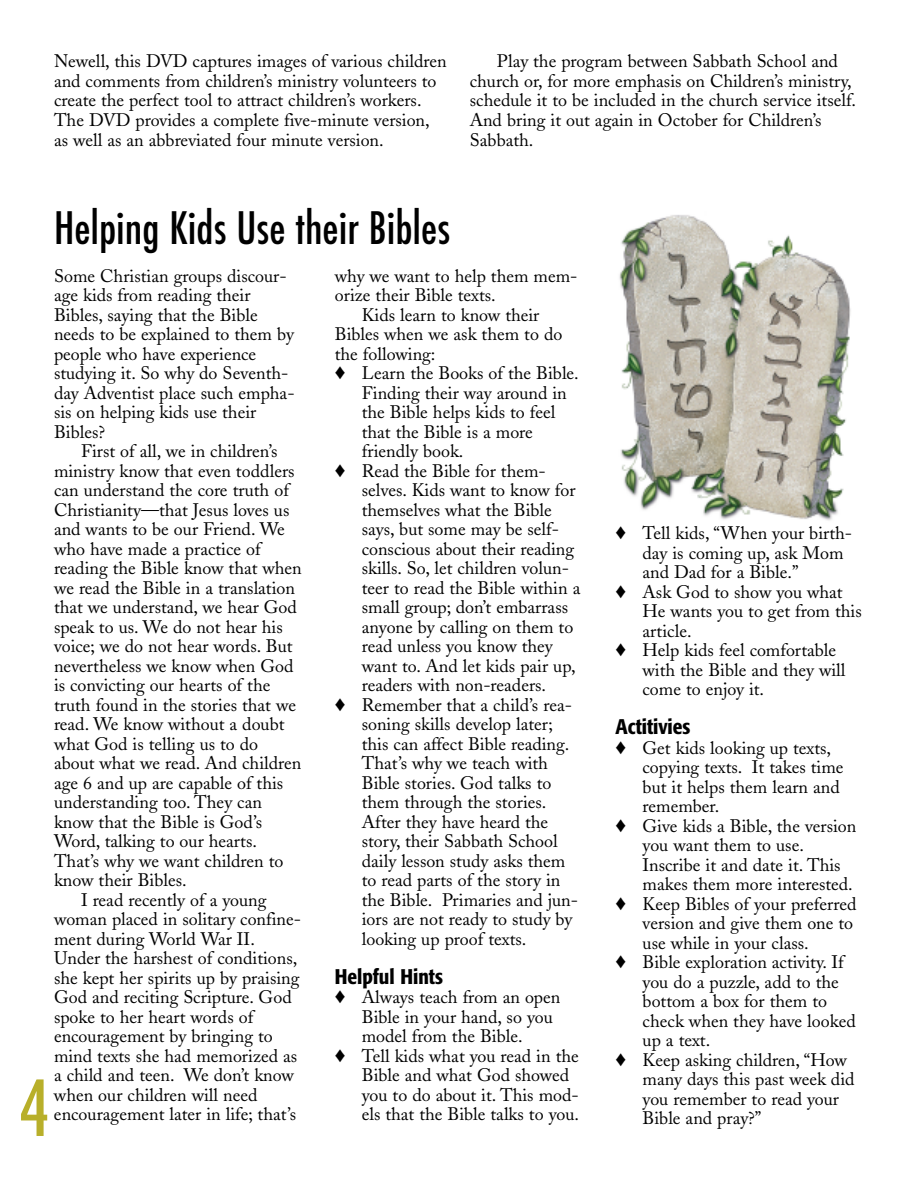
<style>
.page{position:relative;width:918px;height:1188px;background:#fff}
.page>*{position:absolute;margin:0;border:0;box-sizing:border-box;transform-origin:0 0}
.t1{font:500 condensed 75px "Futura";color:#b8af2a}
.t2{font:500 condensed 43.5px "Futura";color:#000}
.t3{font:500 condensed 21px "Formata";color:#000}
.t4{font:18px/19.6px "Adobe Caslon";color:#000}
</style>
<div class="page">
<img style="left:619px;top:215px;width:232px;height:306px">
<p class="t4" style="left:54px;top:53px;width:394px">Newell, this DVD captures images of various children and comments from children’s ministry volunteers to create the perfect tool to attract children’s workers.<br>The DVD provides a complete five-minute version, as well as an abbreviated four minute version.</p>
<p class="t4" style="left:470px;top:53px;width:388px;text-indent:27px">Play the program between Sabbath School and church or, for more emphasis on Children’s ministry, schedule it to be included in the church service itself.<br>And bring it out again in October for Children’s Sabbath.</p>
<h2 class="t2" style="left:54px;top:203px;width:398px">Helping Kids Use their Bibles</h2>
<p class="t4" style="left:54px;top:268px;width:242px">Some Christian groups discour&shy;age kids from reading their<br>Bibles, saying that the Bible needs to be explained to them by people who have experience studying it. So why do Seventh&shy;day Adventist place such empha&shy;sis on helping kids use their<br>Bibles?</p>
<p class="t4" style="left:81px;top:443px;width:198px">First of all, we in children’s</p>
<p class="t4" style="left:54px;top:463px;width:242px">ministry know that even toddlers</p>
<p class="t4" style="left:54px;top:482px;width:236px">can understand the core truth of</p>
<p class="t4" style="left:54px;top:502px;width:237px">Christianity—that Jesus loves us</p>
<p class="t4" style="left:54px;top:521px;width:232px">and wants to be our Friend. We</p>
<p class="t4" style="left:54px;top:541px;width:208px">who have made a practice of</p>
<p class="t4" style="left:54px;top:560px;width:249px">reading the Bible know that when</p>
<p class="t4" style="left:54px;top:580px;width:243px">we read the Bible in a translation</p>
<p class="t4" style="left:54px;top:599px;width:244px">that we understand, we hear God</p>
<p class="t4" style="left:54px;top:619px;width:230px">speak to us. We do not hear his</p>
<p class="t4" style="left:54px;top:638px;width:240px">voice; we do not hear words. But</p>
<p class="t4" style="left:54px;top:658px;width:241px">nevertheless we know when God</p>
<p class="t4" style="left:54px;top:677px;width:218px">is convicting our hearts of the</p>
<p class="t4" style="left:54px;top:697px;width:244px">truth found in the stories that we</p>
<p class="t4" style="left:54px;top:716px;width:232px">read. We know without a doubt</p>
<p class="t4" style="left:54px;top:736px;width:206px">what God is telling us to do</p>
<p class="t4" style="left:54px;top:755px;width:249px">about what we read. And children</p>
<p class="t4" style="left:54px;top:775px;width:231px">age 6 and up are capable of this</p>
<p class="t4" style="left:54px;top:794px;width:210px">understanding too. They can</p>
<p class="t4" style="left:54px;top:814px;width:210px">know that the Bible is God’s</p>
<p class="t4" style="left:54px;top:833px;width:205px">Word, talking to our hearts.</p>
<p class="t4" style="left:54px;top:853px;width:231px">That’s why we want children to</p>
<p class="t4" style="left:54px;top:872px;width:134px">know their Bibles.</p>
<p class="t4" style="left:81px;top:892px;width:187px">I read recently of a young</p>
<p class="t4" style="left:54px;top:911px;width:249px">woman placed in solitary confine-</p>
<p class="t4" style="left:54px;top:931px;width:202px">ment during World War II.</p>
<p class="t4" style="left:54px;top:950px;width:245px">Under the harshest of conditions,</p>
<p class="t4" style="left:54px;top:970px;width:247px">she kept her spirits up by praising</p>
<p class="t4" style="left:54px;top:989px;width:239px">God and reciting Scripture. God</p>
<p class="t4" style="left:54px;top:1009px;width:201px">spoke to her heart words of</p>
<p class="t4" style="left:54px;top:1028px;width:220px">encouragement by bringing to</p>
<p class="t4" style="left:54px;top:1048px;width:245px">mind texts she had memorized as</p>
<p class="t4" style="left:54px;top:1067px;width:241px">a child and teen. We don’t know</p>
<p class="t4" style="left:54px;top:1087px;width:205px">when our children will need</p>
<p class="t4" style="left:54px;top:1106px;width:244px">encouragement later in life; that’s</p>
<h1 class="t1" style="left:19px;top:1066px;width:33px">4</h1>
<p class="t4" style="left:335px;top:268px;width:244px">why we want to help them mem-</p>
<p class="t4" style="left:335px;top:287px;width:163px">orize their Bible texts.</p>
<p class="t4" style="left:362px;top:307px;width:179px">Kids learn to know their</p>
<p class="t4" style="left:335px;top:326px;width:229px">Bibles when we ask them to do</p>
<p class="t4" style="left:335px;top:346px;width:102px">the following:</p>
<p class="t4" style="left:335px;top:365px;width:246px">♦ Learn the Books of the Bible.</p>
<p class="t4" style="left:362px;top:385px;width:207px">Finding their way around in</p>
<p class="t4" style="left:362px;top:404px;width:195px">the Bible helps kids to feel</p>
<p class="t4" style="left:362px;top:424px;width:173px">that the Bible is a more</p>
<p class="t4" style="left:362px;top:443px;width:103px">friendly book.</p>
<p class="t4" style="left:335px;top:463px;width:213px">♦ Read the Bible for them-</p>
<p class="t4" style="left:362px;top:482px;width:215px">selves. Kids want to know for</p>
<p class="t4" style="left:362px;top:502px;width:192px">themselves what the Bible</p>
<p class="t4" style="left:362px;top:521px;width:199px">says, but some may be self-</p>
<p class="t4" style="left:362px;top:541px;width:214px">conscious about their reading</p>
<p class="t4" style="left:362px;top:560px;width:209px">skills. So, let children volun-</p>
<p class="t4" style="left:362px;top:580px;width:220px">teer to read the Bible within a</p>
<p class="t4" style="left:362px;top:599px;width:208px">small group; don’t embarrass</p>
<p class="t4" style="left:362px;top:619px;width:213px">anyone by calling on them to</p>
<p class="t4" style="left:362px;top:638px;width:193px">read unless you know they</p>
<p class="t4" style="left:362px;top:658px;width:215px">want to. And let kids pair up,</p>
<p class="t4" style="left:362px;top:677px;width:186px">readers with non-readers.</p>
<p class="t4" style="left:335px;top:697px;width:239px">♦ Remember that a child’s rea-</p>
<p class="t4" style="left:362px;top:716px;width:193px">soning skills develop later;</p>
<p class="t4" style="left:362px;top:736px;width:209px">this can affect Bible reading.</p>
<p class="t4" style="left:362px;top:755px;width:188px">That’s why we teach with</p>
<p class="t4" style="left:362px;top:775px;width:191px">Bible stories. God talks to</p>
<p class="t4" style="left:362px;top:794px;width:186px">them through the stories.</p>
<p class="t4" style="left:362px;top:814px;width:188px">After they have heard the</p>
<p class="t4" style="left:362px;top:833px;width:198px">story, their Sabbath School</p>
<p class="t4" style="left:362px;top:853px;width:205px">daily lesson study asks them</p>
<p class="t4" style="left:362px;top:872px;width:200px">to read parts of the story in</p>
<p class="t4" style="left:362px;top:892px;width:218px">the Bible. Primaries and jun-</p>
<p class="t4" style="left:362px;top:911px;width:212px">iors are not ready to study by</p>
<p class="t4" style="left:362px;top:931px;width:166px">looking up proof texts.</p>
<p class="t3" style="left:335px;top:968px;width:110px">Helpful Hints</p>
<p class="t4" style="left:335px;top:989px;width:227px">♦ Always teach from an open</p>
<p class="t4" style="left:362px;top:1009px;width:193px">Bible in your hand, so you</p>
<p class="t4" style="left:362px;top:1028px;width:162px">model from the Bible.</p>
<p class="t4" style="left:335px;top:1048px;width:246px">♦ Tell kids what you read in the</p>
<p class="t4" style="left:362px;top:1067px;width:209px">Bible and what God showed</p>
<p class="t4" style="left:362px;top:1087px;width:219px">you to do about it. This mod-</p>
<p class="t4" style="left:362px;top:1106px;width:219px">els that the Bible talks to you.</p>
<p class="t4" style="left:616px;top:525px;width:238px">♦ Tell kids, “When your birth-</p>
<p class="t4" style="left:643px;top:545px;width:203px">day is coming up, ask Mom</p>
<p class="t4" style="left:643px;top:564px;width:157px">and Dad for a Bible.”</p>
<p class="t4" style="left:616px;top:584px;width:229px">♦ Ask God to show you what</p>
<p class="t4" style="left:643px;top:603px;width:221px">He wants you to get from this</p>
<p class="t4" style="left:643px;top:623px;width:51px">article.</p>
<p class="t4" style="left:616px;top:642px;width:222px">♦ Help kids feel comfortable</p>
<p class="t4" style="left:643px;top:662px;width:204px">with the Bible and they will</p>
<p class="t4" style="left:643px;top:681px;width:123px">come to enjoy it.</p>
<p class="t3" style="left:616px;top:718px;width:76px">Actitivies</p>
<p class="t4" style="left:616px;top:740px;width:217px">♦ Get kids looking up texts,</p>
<p class="t4" style="left:643px;top:759px;width:202px">copying texts. It takes time</p>
<p class="t4" style="left:643px;top:779px;width:199px">but it helps them learn and</p>
<p class="t4" style="left:643px;top:798px;width:78px">remember.</p>
<p class="t4" style="left:616px;top:818px;width:242px">♦ Give kids a Bible, the version</p>
<p class="t4" style="left:643px;top:837px;width:163px">you want them to use.</p>
<p class="t4" style="left:643px;top:857px;width:199px">Inscribe it and date it. This</p>
<p class="t4" style="left:643px;top:876px;width:212px">makes them more interested.</p>
<p class="t4" style="left:616px;top:896px;width:242px">♦ Keep Bibles of your preferred</p>
<p class="t4" style="left:643px;top:915px;width:212px">version and give them one to</p>
<p class="t4" style="left:643px;top:935px;width:168px">use while in your class.</p>
<p class="t4" style="left:616px;top:954px;width:230px">♦ Bible exploration activity. If</p>
<p class="t4" style="left:643px;top:974px;width:198px">you do a puzzle, add to the</p>
<p class="t4" style="left:643px;top:993px;width:186px">bottom a box for them to</p>
<p class="t4" style="left:643px;top:1013px;width:215px">check when they have looked</p>
<p class="t4" style="left:643px;top:1032px;width:69px">up a text.</p>
<p class="t4" style="left:616px;top:1052px;width:233px">♦ Keep asking children, “How</p>
<p class="t4" style="left:643px;top:1071px;width:213px">many days this past week did</p>
<p class="t4" style="left:643px;top:1091px;width:198px">you remember to read your</p>
<p class="t4" style="left:643px;top:1110px;width:120px">Bible and pray?”</p>
</div>
